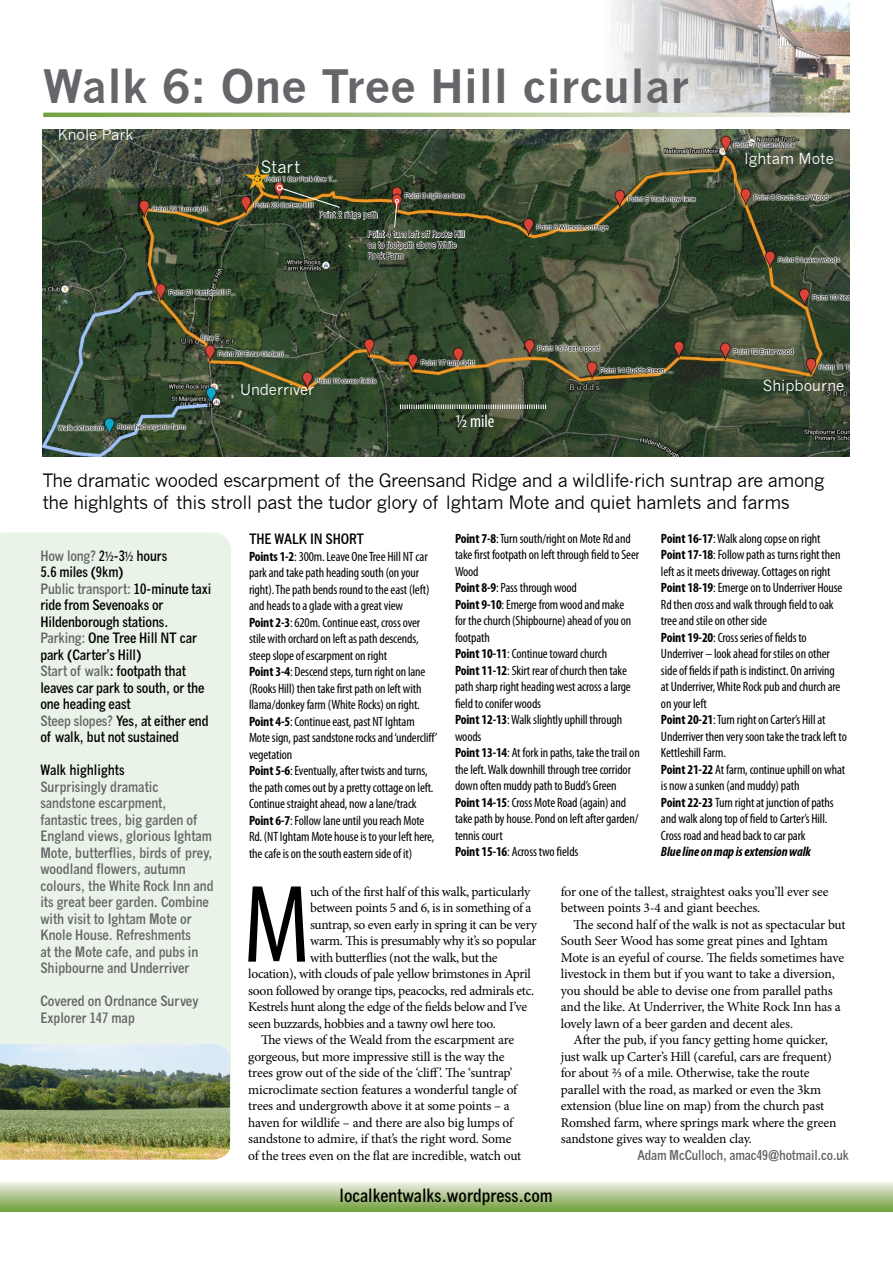
<style>
.page{position:relative;width:893px;height:1263px;background:#fff}
.page>*{position:absolute;margin:0;border:0;box-sizing:border-box;transform-origin:0 0}
.t1{font:condensed 111.45px "Myriad Pro";color:#000}
.t2{font:700 45px "News Gothic";color:#656669}
.t3{font:18px/21.6px "News Gothic";letter-spacing:-.025em;color:#000}
.t4{font:700 condensed 18px "News Gothic";color:#000}
.t5{font:condensed 18px "Myriad Pro";color:#fff}
.t6{font:16.5px "News Gothic";color:#fff}
.t7{font:14.85px "News Gothic";color:#fff}
.t8{font:700 condensed 14.25px/16.5px "News Gothic";color:#636466}
.t9{font:700 condensed 14.25px/16.5px "News Gothic";letter-spacing:-.01em;color:#000}
.t10{font:condensed 13.5px/16.5px "Myriad Pro";letter-spacing:-.01em;color:#000}
.t11{font:13.5px/16.5px "Minion Pro";letter-spacing:-.015em;color:#000}
.t12{font:700 condensed 13.5px "News Gothic";letter-spacing:-.01em;color:#5f6062}
.t13{font:italic 700 condensed 13.5px "Myriad Pro";letter-spacing:-.01em;color:#000}
.t14{font:condensed 9px/19.4px "Helvetica Neue";color:#000}
.s1{color:#636466}
.s2{font-family:"Myriad Pro";font-weight:400}
.s3{font-weight:700}
</style>
<div class="page">
<img style="left:604px;top:0;width:246px;height:113px">
<div style="left:0;top:533px;width:231px;height:614px;background:#eaf3e7"></div>
<div style="left:0;top:1182px;width:893px;height:30px;background:linear-gradient(to bottom,#efeee3,#71a03e)"></div>
<img style="left:43px;top:129px;width:807px;height:327px">
<svg style="left:43px;top:113px;width:788px;height:4px;background:#b3c894"></svg>
<svg style="left:400px;top:404px;width:146px;height:5px"></svg>
<img style="left:0;top:1044px;width:230px;height:116px">
<img style="left:277px;top:185px;width:188px;height:75px">
<svg style="left:245px;top:165px;width:25px;height:25px"></svg>
<h2 class="t2" style="left:43px;top:59px;width:648px">Walk 6: One Tree Hill circular</h2>
<p class="t7" style="left:58px;top:126px;width:77px">Knole Park</p>
<p class="t6" style="left:261px;top:158px;width:41px">Start</p>
<p class="t14" style="left:368px;top:205px;width:98px;text-indent:-49px">Point 2 ridge path<br>Point 4 turn left off Rooks Hill</p>
<p class="t14" style="left:368px;top:239px;width:90px;line-height:10.8px">on to footpath above White<br>Rock Farm</p>
<p class="t7" style="left:240px;top:381px;width:76px">Underriver</p>
<h3 class="t5" style="left:456px;top:410px;width:40px">½ mile</h3>
<p class="t7" style="left:744px;top:150px;width:91px">Ightam Mote</p>
<p class="t7" style="left:763px;top:377px;width:83px">Shipbourne</p>
<h3 class="t3" style="left:43px;top:470px;width:783px">The dramatic wooded escarpment of the Greensand Ridge and a wildlife-rich suntrap are among the highlghts of this stroll past the tudor glory of Ightam Mote and quiet hamlets and farms</h3>
<p class="t9" style="left:40px;top:547px;width:172px"><span class="s1">How long?</span> 2<span class="s2">½</span>-3<span class="s2">½</span> hours<br>5.6 miles (9km)<br><span class="s1">Public transport:</span> 10-minute taxi ride from Sevenoaks or<br>Hildenborough stations.<br><span class="s1">Parking:</span> One Tree Hill NT car park (Carter’s Hill)<br><span class="s1">Start of walk</span>: footpath that leaves car park to south, or the one heading east<br><span class="s1">Steep slopes?</span> Yes, at either end of walk, but not sustained</p>
<p class="t9" style="left:40px;top:761px;width:86px">Walk highlights</p>
<p class="t8" style="left:40px;top:778px;width:175px">Surprisingly dramatic sandstone escarpment, fantastic trees, big garden of<br>England views, glorious Ightam<br>Mote, butterflies, birds of prey, woodland flowers, autumn colours, the White Rock Inn and its great beer garden. Combine with visit to Ightam Mote or<br>Knole House. Refreshments<br>at the Mote cafe, and pubs in<br>Shipbourne and Underriver</p>
<p class="t8" style="left:40px;top:993px;width:160px">Covered on Ordnance Survey<br>Explorer 147 map</p>
<p class="t9" style="left:249px;top:530px;width:117px">THE WALK IN SHORT</p>
<p class="t10" style="left:249px;top:548px;width:190px"><span class="s3">Points 1-2</span>: 300m. Leave One Tree Hill NT car park and take path heading south (on your right). The path bends round to the east (left) and heads to a glade with a great view<br><span class="s3">Point 2-3</span>: 620m. Continue east, cross over stile with orchard on left as path descends, steep slope of escarpment on right<br><span class="s3">Point 3-4</span>: Descend steps, turn right on lane (Rooks Hill) then take first path on left with llama/donkey farm (White Rocks) on right.<br><span class="s3">Point 4-5</span>: Continue east, past NT Ightam Mote sign, past sandstone rocks and ‘undercliff’ vegetation<br><span class="s3">Point 5-6</span>: Eventually, after twists and turns, the path comes out by a pretty cottage on left.<br>Continue straight ahead, now a lane/track <span class="s3">Point 6-7</span>: Follow lane until you reach Mote Rd. (NT Ightam Mote house is to your left here, the cafe is on the south eastern side of it)</p>
<p class="t10" style="left:455px;top:530px;width:186px"><span class="s3">Point 7-8</span>: Turn south/right on Mote Rd and take first footpath on left through field to Seer Wood<br><span class="s3">Point 8-9</span>: Pass through wood<br><span class="s3">Point 9-10</span>: Emerge from wood and make<br>for the church (Shipbourne) ahead of you on footpath<br><span class="s3">Point 10-11</span>: Continue toward church<br><span class="s3">Point 11-12</span>: Skirt rear of church then take path sharp right heading west across a large field to conifer woods<br><span class="s3">Point 12-13</span>: Walk slightly uphill through woods<br><span class="s3">Point 13-14</span>: At fork in paths, take the trail on the left. Walk downhill through tree corridor down often muddy path to Budd’s Green <span class="s3">Point 14-15</span>: Cross Mote Road (again) and take path by house. Pond on left after garden/ tennis court<br><span class="s3">Point 15-16</span>: Across two fields</p>
<p class="t10" style="left:661px;top:530px;width:187px"><span class="s3">Point 16-17</span>: Walk along copse on right <span class="s3">Point 17-18</span>: Follow path as turns right then left as it meets driveway. Cottages on right <span class="s3">Point 18-19</span>: Emerge on to Underriver House Rd then cross and walk through field to oak tree and stile on other side<br><span class="s3">Point 19-20</span>: Cross series of fields to Underriver – look ahead for stiles on other side of fields if path is indistinct. On arriving<br>at Underriver, White Rock pub and church are on your left<br><span class="s3">Point 20-21</span>: Turn right on Carter’s Hill at Underriver then very soon take the track left to Kettleshill Farm.<br><span class="s3">Point 21-22</span> At farm, continue uphill on what is now a sunken (and muddy) path<br><span class="s3">Point 22-23</span> Turn right at junction of paths and walk along top of field to Carter’s Hill.<br>Cross road and head back to car park</p>
<p class="t13" style="left:661px;top:843px;width:151px">Blue line on map is extension walk</p>
<h1 class="t1" style="left:243px;top:857px;width:68px">M</h1>
<p class="t11" style="left:310px;top:883px;width:222px">uch of the first half of this walk, particularly</p>
<p class="t11" style="left:310px;top:900px;width:223px">between points 5 and 6, is in something of a</p>
<p class="t11" style="left:310px;top:916px;width:228px">suntrap, so even early in spring it can be very</p>
<p class="t11" style="left:310px;top:932px;width:228px">warm. This is presumably why it’s so popular</p>
<p class="t11" style="left:310px;top:949px;width:189px">with butterflies (not the walk, but the</p>
<p class="t11" style="left:248px;top:965px;width:284px">location), with clouds of pale yellow brimstones in April</p>
<p class="t11" style="left:248px;top:982px;width:287px">soon followed by orange tips, peacocks, red admirals etc.</p>
<p class="t11" style="left:248px;top:998px;width:280px">Kestrels hunt along the edge of the fields below and I’ve</p>
<p class="t11" style="left:248px;top:1015px;width:249px">seen buzzards, hobbies and a tawny owl here too.</p>
<p class="t11" style="left:261px;top:1031px;width:255px">The views of the Weald from the escarpment are</p>
<p class="t11" style="left:248px;top:1048px;width:258px">gorgeous, but more impressive still is the way the</p>
<p class="t11" style="left:248px;top:1064px;width:266px">trees grow out of the side of the ‘cliff’. The ‘suntrap’</p>
<p class="t11" style="left:248px;top:1081px;width:270px">microclimate section features a wonderful tangle of</p>
<p class="t11" style="left:248px;top:1097px;width:263px">trees and undergrowth above it at some points – a</p>
<p class="t11" style="left:248px;top:1114px;width:266px">haven for wildlife – and there are also big lumps of</p>
<p class="t11" style="left:248px;top:1130px;width:265px">sandstone to admire, if that’s the right word. Some</p>
<p class="t11" style="left:248px;top:1147px;width:275px">of the trees even on the flat are incredible, watch out</p>
<p class="t11" style="left:561px;top:883px;width:269px">for one of the tallest, straightest oaks you’ll ever see between points 3-4 and giant beeches.</p>
<p class="t11" style="left:561px;top:916px;width:286px;text-indent:13px">The second half of the walk is not as spectacular but South Seer Wood has some great pines and Ightam Mote is an eyeful of course. The fields sometimes have livestock in them but if you want to take a diversion, you should be able to devise one from parallel paths and the like. At Underriver, the White Rock Inn has a lovely lawn of a beer garden and decent ales.</p>
<p class="t11" style="left:561px;top:1031px;width:277px;text-indent:13px">After the pub, if you fancy getting home quicker, just walk up Carter’s Hill (careful, cars are frequent) for about ⅔ of a mile. Otherwise, take the route parallel with the road, as marked or even the 3km extension (blue line on map) from the church past Romshed farm, where springs mark where the green sandstone gives way to wealden clay.</p>
<p class="t12" style="left:637px;top:1146px;width:213px">Adam McCulloch, amac49@hotmail.co.uk</p>
<h3 class="t4" style="left:340px;top:1184px;width:214px">localkentwalks.wordpress.com</h3>
</div>
